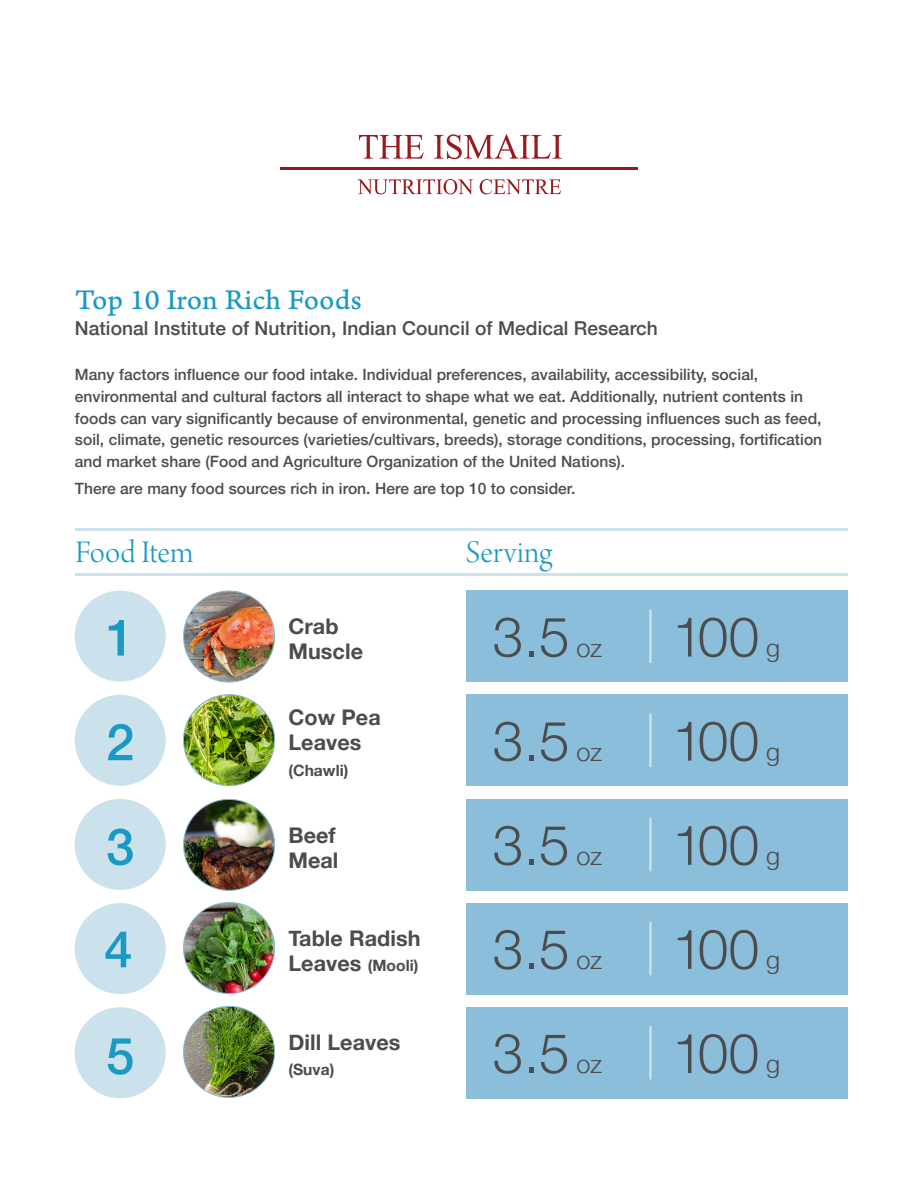
<style>
.page{position:relative;width:918px;height:1188px;background:#fff}
.page>*{position:absolute;margin:0;border:0;box-sizing:border-box;transform-origin:0 0}
.callout{font:300 55.2px "Helvetica Neue";letter-spacing:-.045em;color:#4b4c4d}
.callout-2{font:500 50.85px "Helvetica Neue";color:#1a99c4}
.callout-3{font:33.3px "Arno Pro Light Display";color:#1a99c4}
.callout-4{font:29.85px "Arno Pro Caption";letter-spacing:.005em;color:#1a99c4}
.callout-5{font:700 21.6px/25.2px "Helvetica Neue";letter-spacing:.005em;color:#4b4c4d}
.callout-6{font:500 19.2px "Helvetica Neue";letter-spacing:.005em;color:#4b4c4d}
.callout-7{font:500 15.6px/21.6px "Helvetica Neue";letter-spacing:.005em;color:#4b4c4d}
.callout-8{font:700 15.6px "Helvetica Neue";letter-spacing:.005em;color:#4b4c4d}
.s1{font-size:21.6px}
.s2{font-size:25.2px}
</style>
<div class="page">
<svg style="left:359px;top:135px;width:65px;height:24px"></svg>
<svg style="left:434px;top:134px;width:128px;height:25px"></svg>
<svg style="left:357px;top:179px;width:116px;height:15px"></svg>
<svg style="left:480px;top:179px;width:81px;height:15px"></svg>
<hr style="left:280px;top:168px;width:358px;height:2px;background:#981a1e">
<hr style="left:75px;top:573px;width:772px;height:2px;background:#cbe1ec">
<hr style="left:75px;top:528px;width:772px;height:3px;background:#cbe1ec">
<img style="left:184px;top:591px;width:91px;height:91px;border-radius:46px">
<img style="left:184px;top:695px;width:91px;height:91px;border-radius:46px">
<div style="left:466px;top:591px;width:381px;height:91px;background:#8bbeda"></div>
<hr style="left:649px;top:610px;width:3px;height:53px;background:#cbe1ec">
<div style="left:466px;top:695px;width:381px;height:91px;background:#8bbeda"></div>
<hr style="left:649px;top:714px;width:3px;height:53px;background:#cbe1ec">
<div style="left:466px;top:799px;width:381px;height:91px;background:#8bbeda"></div>
<hr style="left:649px;top:818px;width:3px;height:53px;background:#cbe1ec">
<div style="left:466px;top:903px;width:381px;height:91px;background:#8bbeda"></div>
<hr style="left:649px;top:922px;width:3px;height:53px;background:#cbe1ec">
<div style="left:466px;top:1007px;width:381px;height:92px;background:#8bbeda"></div>
<hr style="left:649px;top:1026px;width:3px;height:53px;background:#cbe1ec">
<img style="left:184px;top:902px;width:91px;height:91px;border-radius:46px">
<img style="left:184px;top:1006px;width:91px;height:91px;border-radius:46px">
<img style="left:184px;top:799px;width:91px;height:91px;border-radius:46px">
<div style="left:75px;top:591px;width:91px;height:91px;background:#cbe1ec;border-radius:50%"></div>
<div style="left:75px;top:695px;width:91px;height:91px;background:#cbe1ec;border-radius:50%"></div>
<div style="left:75px;top:799px;width:91px;height:91px;background:#cbe1ec;border-radius:50%"></div>
<div style="left:75px;top:903px;width:91px;height:91px;background:#cbe1ec;border-radius:50%"></div>
<div style="left:75px;top:1007px;width:91px;height:91px;background:#cbe1ec;border-radius:50%"></div>
<p class="callout-4" style="left:75px;top:282px;width:288px">Top 10 Iron Rich Foods</p>
<p class="callout-6" style="left:75px;top:312px;width:585px">National Institute of Nutrition, Indian Council of Medical Research</p>
<p class="callout-7" style="left:75px;top:363px;width:749px">Many factors influence our food intake. Individual preferences, availability, accessibility, social, environmental and cultural factors all interact to shape what we eat. Additionally, nutrient contents in foods can vary significantly because of environmental, genetic and processing influences such as feed, soil, climate, genetic resources (varieties/cultivars, breeds), storage conditions, processing, fortification and market share (Food and Agriculture Organization of the United Nations).</p>
<p class="callout-7" style="left:75px;top:476px;width:502px">There are many food sources rich in iron. Here are top 10 to consider.</p>
<p class="callout-3" style="left:75px;top:534px;width:120px">Food Item</p>
<p class="callout-3" style="left:466px;top:534px;width:88px">Serving</p>
<p class="callout-2" style="left:106px;top:597px;width:30px">1</p>
<p class="callout-2" style="left:106px;top:701px;width:30px">2</p>
<p class="callout-2" style="left:106px;top:806px;width:30px">3</p>
<p class="callout-2" style="left:104px;top:908px;width:30px">4</p>
<p class="callout-2" style="left:106px;top:1015px;width:30px">5</p>
<p class="callout-5" style="left:288px;top:615px;width:76px">Crab<br>Muscle</p>
<p class="callout-5" style="left:288px;top:706px;width:94px">Cow Pea<br>Leaves</p>
<p class="callout-8" style="left:288px;top:758px;width:62px">(Chawli)</p>
<p class="callout-5" style="left:288px;top:823px;width:52px">Beef<br>Meal</p>
<p class="callout-5" style="left:288px;top:926px;width:134px">Table Radish</p>
<p class="callout-8" style="left:288px;top:953px;width:132px"><span class="s1">Leaves</span> (Mooli)</p>
<p class="callout-5" style="left:288px;top:1030px;width:114px">Dill Leaves</p>
<p class="callout-8" style="left:288px;top:1057px;width:47px">(Suva)</p>
<p class="callout" style="left:493px;top:592px;width:111px">3.5 <span class="s2">oz</span></p>
<p class="callout" style="left:672px;top:592px;width:109px">100 <span class="s2">g</span></p>
<p class="callout" style="left:493px;top:696px;width:111px">3.5 <span class="s2">oz</span></p>
<p class="callout" style="left:672px;top:696px;width:109px">100 <span class="s2">g</span></p>
<p class="callout" style="left:493px;top:801px;width:111px">3.5 <span class="s2">oz</span></p>
<p class="callout" style="left:672px;top:801px;width:109px">100 <span class="s2">g</span></p>
<p class="callout" style="left:493px;top:905px;width:111px">3.5 <span class="s2">oz</span></p>
<p class="callout" style="left:672px;top:905px;width:109px">100 <span class="s2">g</span></p>
<p class="callout" style="left:493px;top:1009px;width:111px">3.5 <span class="s2">oz</span></p>
<p class="callout" style="left:672px;top:1009px;width:109px">100 <span class="s2">g</span></p>
</div>
